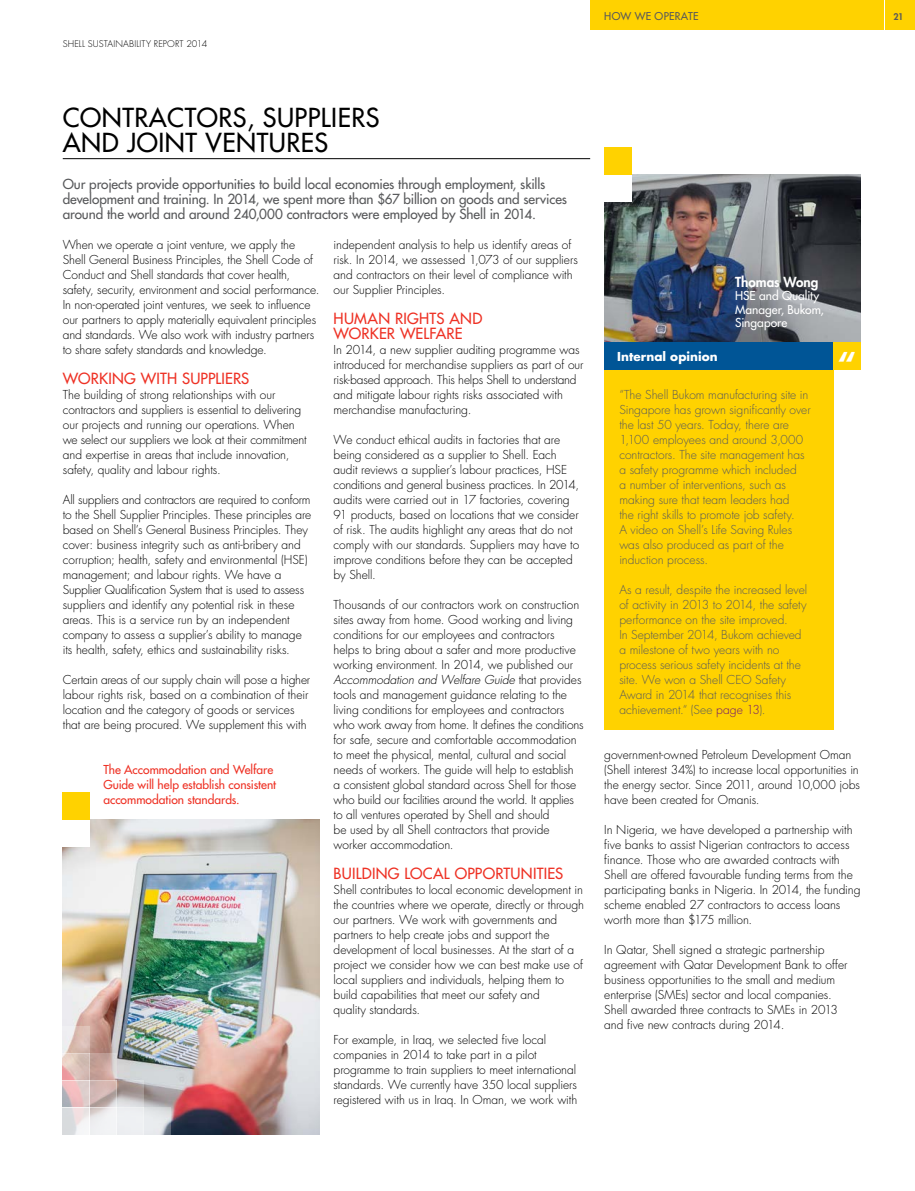
<style>
.page{position:relative;width:915px;height:1191px;background:#fff}
.page>*{position:absolute;margin:0;border:0;box-sizing:border-box;transform-origin:0 0}
.t1{font:700 29.25px "Futura Std";color:#fff}
.t2{font:500 25.5px/25.5px "Futura Std";letter-spacing:.02em;color:#000}
.t3{font:500 15px/15px "Futura Std";letter-spacing:.015em;color:#ee3124}
.t4{font:500 13.5px/15px "Futura Std";letter-spacing:-.005em;color:#58595b}
.t5{font:800 13.5px "Futura Std";color:#fff}
.t6{font:300 12px/15px "Futura Std";letter-spacing:-.005em;color:#000}
.t7{font:300 12px/15px "Futura Std";letter-spacing:-.005em;color:#58595b}
.t8{font:500 12px/15px "Futura Std";color:#ee3124}
.t9{font:500 12px/13.5px "Futura Std";color:#fff}
.t10{font:700 12px "Futura Std";letter-spacing:.005em;color:#fff}
.t11{font:500 10.5px "Futura Std";letter-spacing:.02em;color:#58595b}
.t12{font:300 9px "Futura Std";letter-spacing:.015em;color:#000}
.t13{font:800 9px "Futura Std";color:#58595b}
.s1{font-style:italic}
.s2{color:#711471}
</style>
<div class="page">
<img style="left:63px;top:819px;width:256px;height:315px">
<svg style="left:63px;top:1107px;width:27px;height:27px"></svg>
<svg style="left:90px;top:1107px;width:27px;height:27px"></svg>
<div style="left:117px;top:1107px;width:27px;height:27px;background:#eef0f2"></div>
<svg style="left:144px;top:1107px;width:27px;height:27px"></svg>
<svg style="left:90px;top:1080px;width:27px;height:27px"></svg>
<svg style="left:117px;top:1080px;width:27px;height:27px"></svg>
<svg style="left:90px;top:1053px;width:27px;height:27px"></svg>
<svg style="left:63px;top:1080px;width:27px;height:27px"></svg>
<svg style="left:63px;top:1053px;width:27px;height:27px"></svg>
<svg style="left:63px;top:1026px;width:27px;height:27px"></svg>
<img style="left:604px;top:174px;width:256px;height:168px">
<div style="left:58px;top:792px;width:32px;height:54px;background:#fff"></div>
<div style="left:63px;top:792px;width:27px;height:27px;background:#ffd200"></div>
<div style="left:600px;top:147px;width:31px;height:54px;background:#fff"></div>
<div style="left:604px;top:147px;width:27px;height:27px;background:#ffd200"></div>
<div style="left:604px;top:369px;width:229px;height:360px;background:#ffd200"></div>
<hr style="left:63px;top:158px;width:527px;height:1px;background:#000">
<div style="left:604px;top:342px;width:229px;height:27px;background:#005596"></div>
<div style="left:833px;top:342px;width:27px;height:27px;background:#ffd200"></div>
<div style="left:884px;top:0;width:30px;height:30px;background:#ffd200"></div>
<div style="left:590px;top:0;width:293px;height:30px;background:#ffd200"></div>
<p class="t12" style="left:63px;top:38px;width:146px">SHELL SUSTAINABILITY REPORT 2014</p>
<p class="t11" style="left:604px;top:9px;width:96px">HOW WE OPERATE</p>
<p class="t13" style="left:893px;top:11px;width:11px">21</p>
<h2 class="t2" style="left:63px;top:104px;width:318px">CONTRACTORS, SUPPLIERS<br>AND JOINT VENTURES</h2>
<p class="t4" style="left:63px;top:177px;width:505px">Our projects provide opportunities to build local economies through employment, skills development and training. In 2014, we spent more than $67 billion on goods and services around the world and around 240,000 contractors were employed by Shell in 2014.</p>
<p class="t6" style="left:63px;top:237px;width:258px">When we operate a joint venture, we apply the Shell General Business Principles, the Shell Code of Conduct and Shell standards that cover health, safety, security, environment and social performance.<br>In non-operated joint ventures, we seek to influence our partners to apply materially equivalent principles and standards. We also work with industry partners to share safety standards and knowledge.</p>
<p class="t3" style="left:63px;top:371px;width:188px">WORKING WITH SUPPLIERS</p>
<p class="t6" style="left:63px;top:387px;width:245px">The building of strong relationships with our contractors and suppliers is essential to delivering our projects and running our operations. When we select our suppliers we look at their commitment and expertise in areas that include innovation, safety, quality and labour rights.</p>
<p class="t6" style="left:63px;top:492px;width:250px">All suppliers and contractors are required to conform to the Shell Supplier Principles. These principles are based on Shell’s General Business Principles. They cover: business integrity such as anti-bribery and corruption; health, safety and environmental (HSE) management; and labour rights. We have a Supplier Qualification System that is used to assess suppliers and identify any potential risk in these areas. This is a service run by an independent company to assess a supplier’s ability to manage its health, safety, ethics and sustainability risks.</p>
<p class="t6" style="left:63px;top:672px;width:249px">Certain areas of our supply chain will pose a higher labour rights risk, based on a combination of their location and the category of goods or services that are being procured. We supplement this with</p>
<p class="t6" style="left:333px;top:237px;width:246px">independent analysis to help us identify areas of risk. In 2014, we assessed 1,073 of our suppliers and contractors on their level of compliance with our Supplier Principles.</p>
<p class="t3" style="left:333px;top:311px;width:150px">HUMAN RIGHTS AND<br>WORKER WELFARE</p>
<p class="t6" style="left:333px;top:342px;width:251px">In 2014, a new supplier auditing programme was introduced for merchandise suppliers as part of our risk-based approach. This helps Shell to understand and mitigate labour rights risks associated with merchandise manufacturing.</p>
<p class="t6" style="left:333px;top:432px;width:247px">We conduct ethical audits in factories that are being considered as a supplier to Shell. Each audit reviews a supplier’s labour practices, HSE conditions and general business practices. In 2014, audits were carried out in 17 factories, covering 91 products, based on locations that we consider of risk. The audits highlight any areas that do not comply with our standards. Suppliers may have to improve conditions before they can be accepted by Shell.</p>
<p class="t6" style="left:333px;top:597px;width:251px">Thousands of our contractors work on construction sites away from home. Good working and living conditions for our employees and contractors<br>helps to bring about a safer and more productive working environment. In 2014, we published our <span class="s1">Accommodation and Welfare Guide</span> that provides tools and management guidance relating to the living conditions for employees and contractors who work away from home. It defines the conditions for safe, secure and comfortable accommodation to meet the physical, mental, cultural and social needs of workers. The guide will help to establish<br>a consistent global standard across Shell for those who build our facilities around the world. It applies to all ventures operated by Shell and should<br>be used by all Shell contractors that provide worker accommodation.</p>
<p class="t3" style="left:333px;top:866px;width:231px">BUILDING LOCAL OPPORTUNITIES</p>
<p class="t6" style="left:333px;top:882px;width:252px">Shell contributes to local economic development in the countries where we operate, directly or through our partners. We work with governments and partners to help create jobs and support the development of local businesses. At the start of a project we consider how we can best make use of local suppliers and individuals, helping them to build capabilities that meet our safety and<br>quality standards.</p>
<p class="t6" style="left:333px;top:1032px;width:245px">For example, in Iraq, we selected five local companies in 2014 to take part in a pilot programme to train suppliers to meet international standards. We currently have 350 local suppliers registered with us in Iraq. In Oman, we work with</p>
<p class="t8" style="left:103px;top:762px;width:174px">The Accommodation and Welfare<br>Guide will help establish consistent accommodation standards.</p>
<p class="t5" style="left:734px;top:273px;width:85px">Thomas Wong</p>
<p class="t9" style="left:734px;top:289px;width:90px">HSE and Quality<br>Manager, Bukom,<br>Singapore</p>
<p class="t10" style="left:617px;top:348px;width:102px">Internal opinion</p>
<h1 class="t1" style="left:837px;top:343px;width:20px">“</h1>
<p class="t7" style="left:619px;top:387px;width:193px">“The Shell Bukom manufacturing site in Singapore has grown significantly over the last 50 years. Today, there are 1,100 employees and around 3,000 contractors. The site management has a safety programme which included<br>a number of interventions, such as making sure that team leaders had<br>the right skills to promote job safety.<br>A video on Shell’s Life Saving Rules was also produced as part of the induction process.</p>
<p class="t7" style="left:619px;top:582px;width:189px">As a result, despite the increased level of activity in 2013 to 2014, the safety performance on the site improved.<br>In September 2014, Bukom achieved a milestone of two years with no process serious safety incidents at the site. We won a Shell CEO Safety Award in 2014 that recognises this achievement.“ (See <span class="s2">page 13</span>).</p>
<p class="t6" style="left:604px;top:747px;width:257px">government-owned Petroleum Development Oman (Shell interest 34%) to increase local opportunities in the energy sector. Since 2011, around 10,000 jobs have been created for Omanis.</p>
<p class="t6" style="left:604px;top:822px;width:258px">In Nigeria, we have developed a partnership with five banks to assist Nigerian contractors to access finance. Those who are awarded contracts with Shell are offered favourable funding terms from the participating banks in Nigeria. In 2014, the funding scheme enabled 27 contractors to access loans worth more than $175 million.</p>
<p class="t6" style="left:604px;top:942px;width:244px">In Qatar, Shell signed a strategic partnership agreement with Qatar Development Bank to offer business opportunities to the small and medium enterprise (SMEs) sector and local companies.<br>Shell awarded three contracts to SMEs in 2013 and five new contracts during 2014.</p>
</div>
